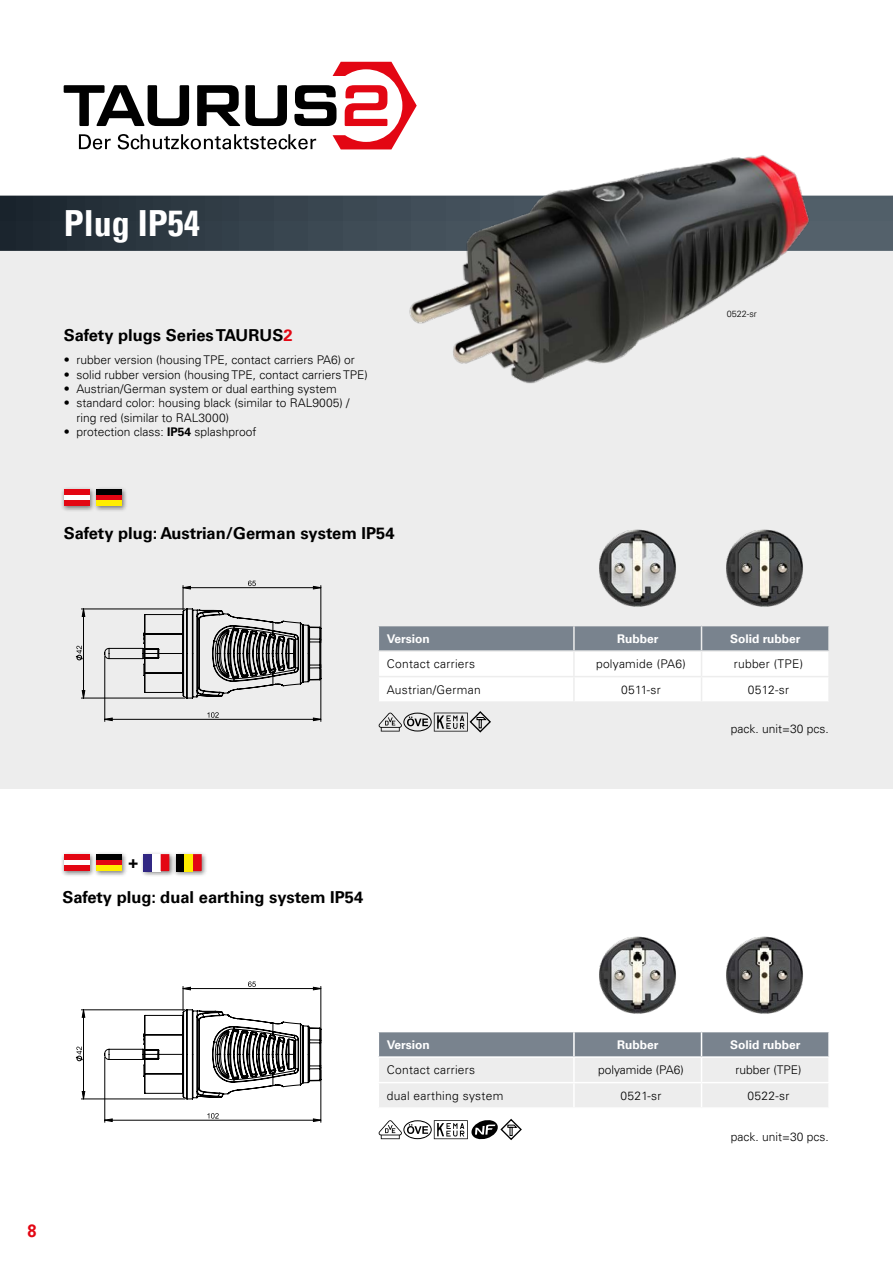
<style>
.page{position:relative;width:893px;height:1263px;background:#fff}
.page>*{position:absolute;margin:0;border:0;box-sizing:border-box;transform-origin:0 0}
.t1{font:700 condensed 36px "Univers LT Pro";color:#fff}
.t2{font:700 18px "Univers LT Pro 65";color:#e30613;scale:.9 1}
.t3{font:700 16.5px "Univers LT Pro 65";color:#000}
.t4{font:300 12px/14.4px "Univers LT Pro 45";color:#000}
.t5{font:300 12px "Univers LT Pro 45";letter-spacing:.025em;color:#000}
.t6{font:700 12px "Univers LT Pro 65";color:#fff}
.t7{font:300 9px "Univers LT Pro 45";color:#000}
.s1{color:#e30613}
.s2{font-family:"Univers LT Pro 65";font-weight:700}
</style>
<div class="page">
<div style="left:0;top:251px;width:893px;height:537px;background:#ededed"></div>
<svg style="left:0;top:196px;width:328px;height:55px;background:#2b3740"></svg>
<svg style="left:64px;top:85px;width:264px;height:64px"></svg>
<img style="left:599px;top:936px;width:77px;height:78px">
<img style="left:726px;top:936px;width:77px;height:78px">
<img style="left:599px;top:529px;width:77px;height:78px">
<img style="left:328px;top:61px;width:565px;height:323px">
<hr style="left:105px;top:656px;width:1px;height:65px;background:#000">
<hr style="left:321px;top:669px;width:1px;height:52px;background:#000">
<hr style="left:81px;top:609px;width:104px;height:1px;background:#000">
<hr style="left:81px;top:698px;width:104px;height:1px;background:#000">
<hr style="left:321px;top:585px;width:1px;height:55px;background:#000">
<svg style="left:104px;top:712px;width:217px;height:9px"></svg>
<svg style="left:75px;top:608px;width:10px;height:90px"></svg>
<svg style="left:104px;top:581px;width:217px;height:117px"></svg>
<hr style="left:105px;top:1057px;width:1px;height:65px;background:#000">
<hr style="left:321px;top:1070px;width:1px;height:52px;background:#000">
<hr style="left:81px;top:1009px;width:104px;height:1px;background:#000">
<hr style="left:81px;top:1099px;width:104px;height:1px;background:#000">
<hr style="left:321px;top:986px;width:1px;height:55px;background:#000">
<svg style="left:104px;top:1113px;width:217px;height:9px"></svg>
<svg style="left:75px;top:1009px;width:10px;height:90px"></svg>
<svg style="left:104px;top:981px;width:217px;height:118px"></svg>
<img style="left:726px;top:529px;width:77px;height:78px">
<div style="left:173px;top:851px;width:35px;height:26px;background:#000;opacity:.5"></div>
<div style="left:176px;top:854px;width:8px;height:17px;background:#000"></div>
<div style="left:184px;top:854px;width:9px;height:17px;background:#ffed00"></div>
<svg style="left:193px;top:854px;width:9px;height:17px"></svg>
<div style="left:140px;top:851px;width:35px;height:26px;background:#000;opacity:.5"></div>
<div style="left:143px;top:854px;width:9px;height:17px;background:#312783"></div>
<div style="left:152px;top:854px;width:9px;height:17px;background:#fff"></div>
<svg style="left:161px;top:854px;width:8px;height:17px"></svg>
<svg style="left:379px;top:711px;width:112px;height:21px"></svg>
<svg style="left:379px;top:1119px;width:143px;height:21px"></svg>
<div style="left:61px;top:851px;width:35px;height:26px;background:#000;opacity:.5"></div>
<div style="left:64px;top:854px;width:26px;height:6px;background:#e30613"></div>
<div style="left:64px;top:860px;width:26px;height:5px;background:#fff"></div>
<div style="left:64px;top:865px;width:26px;height:6px;background:#e30613"></div>
<div style="left:93px;top:851px;width:35px;height:26px;background:#000;opacity:.5"></div>
<div style="left:96px;top:854px;width:26px;height:6px;background:#000"></div>
<div style="left:96px;top:860px;width:26px;height:5px;background:#e30613"></div>
<div style="left:96px;top:865px;width:26px;height:6px;background:#ffed00"></div>
<div style="left:61px;top:486px;width:35px;height:26px;background:#000;opacity:.5"></div>
<div style="left:64px;top:489px;width:26px;height:6px;background:#e30613"></div>
<div style="left:64px;top:495px;width:26px;height:5px;background:#fff"></div>
<div style="left:64px;top:500px;width:26px;height:6px;background:#e30613"></div>
<div style="left:93px;top:486px;width:35px;height:26px;background:#000;opacity:.5"></div>
<div style="left:96px;top:489px;width:26px;height:6px;background:#000"></div>
<div style="left:96px;top:495px;width:26px;height:5px;background:#e30613"></div>
<div style="left:96px;top:500px;width:26px;height:6px;background:#ffed00"></div>
<svg style="left:378px;top:626px;width:451px;height:75px;background:#d3d6da"></svg>
<hr style="left:828px;top:677px;width:2px;height:24px;background:#ededed">
<svg style="left:378px;top:1031px;width:451px;height:76px;background:#c9cdd0"></svg>
<hr style="left:828px;top:1083px;width:2px;height:24px;background:#fff">
<h1 class="t1" style="left:64px;top:201px;width:138px">Plug IP54</h1>
<h3 class="t3" style="left:64px;top:324px;width:230px">Safety plugs Series TAURUS<span class="s1">2</span></h3>
<p class="t4" style="left:64px;top:352px;width:293px">• rubber version (housing TPE, contact carriers PA6) or</p>
<p class="t4" style="left:64px;top:367px;width:306px">• solid rubber version (housing TPE, contact carriers TPE)</p>
<p class="t4" style="left:64px;top:381px;width:274px">• Austrian/German system or dual earthing system</p>
<p class="t4" style="left:77px;top:395px;width:274px;text-indent:-13px">• standard color: housing black (similar to RAL9005) / ring red (similar to RAL3000)</p>
<p class="t4" style="left:64px;top:424px;width:194px">• protection class: <span class="s2">IP54</span> splashproof</p>
<h3 class="t3" style="left:64px;top:522px;width:332px">Safety plug: Austrian/German system IP54</h3>
<p class="t7" style="left:727px;top:308px;width:32px">0522-sr</p>
<p class="t6" style="left:387px;top:630px;width:44px">Version</p>
<p class="t6" style="left:617px;top:630px;width:43px">Rubber</p>
<p class="t6" style="left:730px;top:630px;width:72px">Solid rubber</p>
<p class="t5" style="left:387px;top:656px;width:90px">Contact carriers</p>
<p class="t5" style="left:596px;top:656px;width:91px">polyamide (PA6)</p>
<p class="t5" style="left:734px;top:656px;width:71px">rubber (TPE)</p>
<p class="t5" style="left:387px;top:682px;width:95px">Austrian/German</p>
<p class="t4" style="left:621px;top:682px;width:41px">0511-sr</p>
<p class="t4" style="left:748px;top:682px;width:43px">0512-sr</p>
<p class="t4" style="left:731px;top:721px;width:99px">pack. unit=30 pcs.</p>
<h3 class="t3" style="left:128px;top:850px;width:11px">+</h3>
<h3 class="t3" style="left:62px;top:885px;width:302px">Safety plug: dual earthing system IP54</h3>
<h2 class="t2" style="left:27px;top:1218px;width:12px">8</h2>
<p class="t6" style="left:387px;top:1036px;width:44px">Version</p>
<p class="t6" style="left:617px;top:1036px;width:43px">Rubber</p>
<p class="t6" style="left:730px;top:1036px;width:72px">Solid rubber</p>
<p class="t5" style="left:387px;top:1062px;width:90px">Contact carriers</p>
<p class="t4" style="left:598px;top:1062px;width:87px">polyamide (PA6)</p>
<p class="t4" style="left:735px;top:1062px;width:67px">rubber (TPE)</p>
<p class="t5" style="left:387px;top:1087px;width:118px">dual earthing system</p>
<p class="t4" style="left:620px;top:1088px;width:42px">0521-sr</p>
<p class="t4" style="left:748px;top:1088px;width:43px">0522-sr</p>
<p class="t4" style="left:731px;top:1129px;width:99px">pack. unit=30 pcs.</p>
</div>
